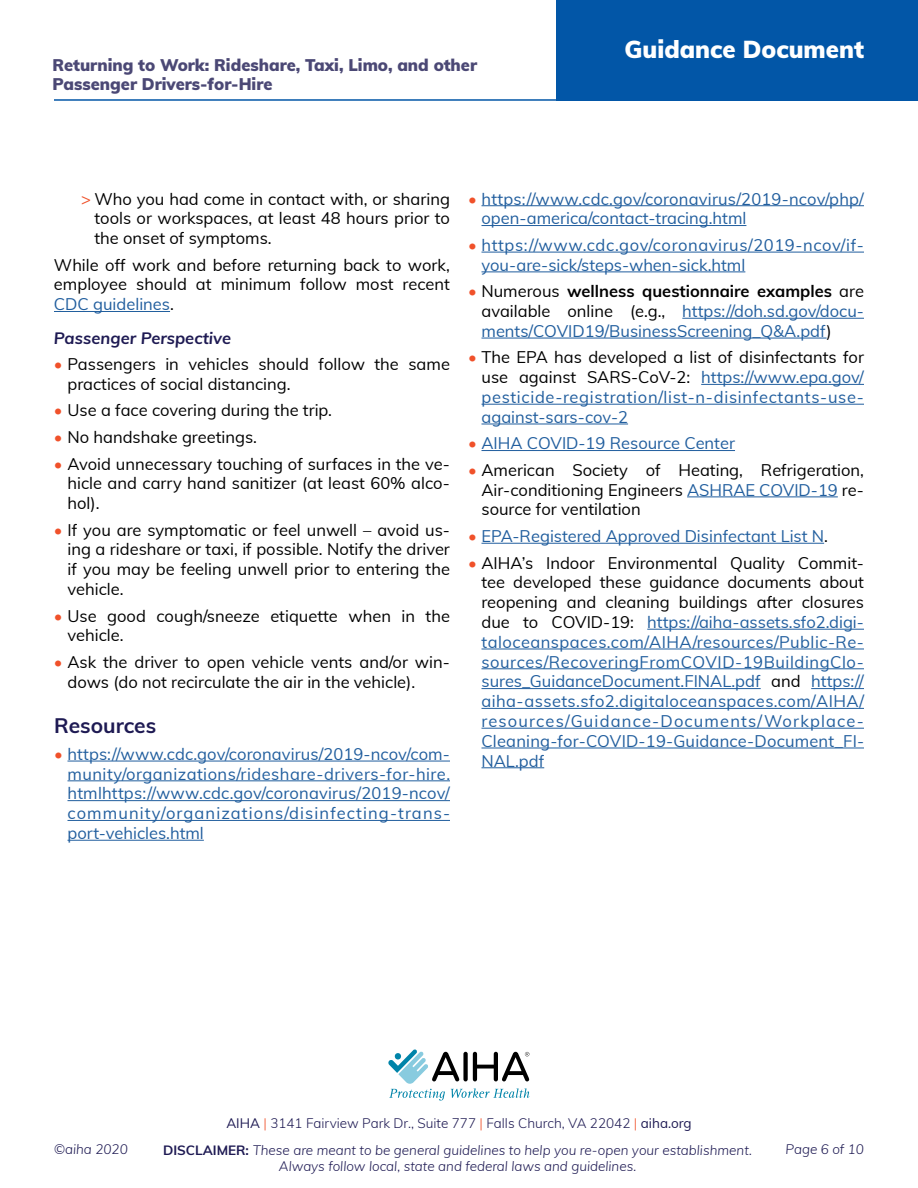
<style>
.page{position:relative;width:918px;height:1188px;background:#fff}
.page>*{position:absolute;margin:0;border:0;box-sizing:border-box;transform-origin:0 0}
.t1{font:900 24px "Muli";color:#fff}
.t2{font:700 21px "Muli";color:#1e1a53}
.t3{font:16.5px/19.8px "Muli";color:#215e9e;text-align:justify}
.t4{font:16.5px/19.8px "Muli";color:#000;text-align:justify}
.t5{font:16.5px/19.8px "Muli";letter-spacing:.035em;color:#215e9e}
.t6{font:900 16.5px/19.8px "Muli";color:#4b4875}
.t7{font:italic 700 16.5px "Muli";color:#1e1a53}
.t8{font:italic 300 13.5px/16.2px "Muli";color:#1e1a53;text-align:center}
.t9{font:300 13.5px "Muli";color:#1e1a53}
.s1{color:#f0512a}
.s2{color:#215e9e}
.s3{color:#000}
.s4{font-weight:700;color:#000}
.s5{font-weight:400}
.s6{font-weight:700;font-style:normal}
</style>
<div class="page">
<svg style="left:388px;top:1049px;width:142px;height:52px"></svg>
<hr style="left:54px;top:99px;width:537px;height:2px;background:#0256a7">
<div style="left:556px;top:0;width:362px;height:101px;background:#0256a7"></div>
<hr style="left:54px;top:311px;width:116px;height:1px;background:#215e9e">
<hr style="left:68px;top:761px;width:382px;height:1px;background:#215e9e">
<hr style="left:68px;top:780px;width:382px;height:1px;background:#215e9e">
<hr style="left:68px;top:800px;width:382px;height:1px;background:#215e9e">
<hr style="left:68px;top:820px;width:382px;height:1px;background:#215e9e">
<hr style="left:68px;top:840px;width:136px;height:1px;background:#215e9e">
<hr style="left:482px;top:205px;width:382px;height:1px;background:#215e9e">
<hr style="left:482px;top:225px;width:264px;height:1px;background:#215e9e">
<hr style="left:482px;top:252px;width:382px;height:1px;background:#215e9e">
<hr style="left:482px;top:271px;width:263px;height:1px;background:#215e9e">
<hr style="left:682px;top:318px;width:182px;height:1px;background:#215e9e">
<hr style="left:482px;top:338px;width:345px;height:1px;background:#215e9e">
<hr style="left:701px;top:384px;width:163px;height:1px;background:#215e9e">
<hr style="left:482px;top:404px;width:382px;height:1px;background:#215e9e">
<hr style="left:482px;top:424px;width:146px;height:1px;background:#215e9e">
<hr style="left:482px;top:450px;width:253px;height:1px;background:#215e9e">
<hr style="left:687px;top:496px;width:151px;height:1px;background:#215e9e">
<hr style="left:482px;top:543px;width:342px;height:1px;background:#215e9e">
<hr style="left:647px;top:629px;width:217px;height:1px;background:#215e9e">
<hr style="left:482px;top:649px;width:382px;height:1px;background:#215e9e">
<hr style="left:482px;top:668px;width:382px;height:1px;background:#215e9e">
<hr style="left:482px;top:688px;width:279px;height:1px;background:#215e9e">
<hr style="left:811px;top:688px;width:53px;height:1px;background:#215e9e">
<hr style="left:482px;top:708px;width:382px;height:1px;background:#215e9e">
<hr style="left:482px;top:728px;width:382px;height:1px;background:#215e9e">
<hr style="left:482px;top:748px;width:382px;height:1px;background:#215e9e">
<hr style="left:482px;top:767px;width:62px;height:1px;background:#215e9e">
<p class="t6" style="left:52px;top:54px;width:426px">Returning to Work: Rideshare, Taxi, Limo, and other<br>Passenger Drivers-for-Hire</p>
<h1 class="t1" style="left:625px;top:31px;width:241px">Guidance Document</h1>
<p class="t4" style="left:94px;top:188px;width:357px;text-indent:-13px"><span class="s1">&gt;</span> Who you had come in contact with, or sharing tools or workspaces, at least 48 hours prior to the onset of symptoms.</p>
<p class="t4" style="left:54px;top:254px;width:398px">While off work and before returning back to work, employee should at minimum follow most recent <span class="s2">CDC guidelines</span>.</p>
<p class="t7" style="left:54px;top:326px;width:179px">Passenger Perspective</p>
<p class="t4" style="left:67px;top:353px;width:384px;text-indent:-13px"><span class="s1">•</span> Passengers in vehicles should follow the same practices of social distancing.</p>
<p class="t4" style="left:54px;top:400px;width:280px"><span class="s1">•</span> Use a face covering during the trip.</p>
<p class="t4" style="left:54px;top:426px;width:204px"><span class="s1">•</span> No handshake greetings.</p>
<p class="t4" style="left:67px;top:453px;width:384px;text-indent:-13px"><span class="s1">•</span> Avoid unnecessary touching of surfaces in the ve&shy;hicle and carry hand sanitizer (at least 60% alco&shy;hol).</p>
<p class="t4" style="left:67px;top:519px;width:384px;text-indent:-13px"><span class="s1">•</span> If you are symptomatic or feel unwell – avoid us&shy;ing a rideshare or taxi, if possible. Notify the driver if you may be feeling unwell prior to entering the vehicle.</p>
<p class="t4" style="left:67px;top:605px;width:384px;text-indent:-13px"><span class="s1">•</span> Use good cough/sneeze etiquette when in the vehicle.</p>
<p class="t4" style="left:67px;top:651px;width:384px;text-indent:-13px"><span class="s1">•</span> Ask the driver to open vehicle vents and/or win&shy;dows (do not recirculate the air in the vehicle).</p>
<p class="t2" style="left:54px;top:710px;width:104px">Resources</p>
<p class="t3" style="left:67px;top:743px;width:384px;text-indent:-13px"><span class="s1">•</span> https://www.cdc.gov/coronavirus/2019-ncov/com&shy;munity/organizations/rideshare-drivers-for-hire. htmlhttps://www.cdc.gov/coronavirus/2019-ncov/ community/organizations/disinfecting-trans&shy;port-vehicles.html</p>
<p class="t3" style="left:481px;top:188px;width:384px;text-indent:-13px"><span class="s1">•</span> https://www.cdc.gov/coronavirus/2019-ncov/php/ open-america/contact-tracing.html</p>
<p class="t5" style="left:481px;top:234px;width:384px;text-indent:-13px"><span class="s1">•</span> https://www.cdc.gov/coronavirus/2019-ncov/if&shy;you-are-sick/steps-when-sick.html</p>
<p class="t3" style="left:481px;top:281px;width:384px;text-indent:-13px"><span class="s1">•</span> <span class="s3">Numerous</span> <span class="s4">wellness questionnaire examples</span> <span class="s3">are available online (e.g.,</span> https://doh.sd.gov/docu&shy;ments/COVID19/BusinessScreening_Q&amp;A.pdf<span class="s3">)</span></p>
<p class="t3" style="left:481px;top:347px;width:384px;text-indent:-13px"><span class="s1">•</span> <span class="s3">The EPA has developed a list of disinfectants for use against SARS-CoV-2:</span> https://www.epa.gov/ pesticide-registration/list-n-disinfectants-use&shy;against-sars-cov-2</p>
<p class="t3" style="left:468px;top:433px;width:269px"><span class="s1">•</span> AIHA COVID-19 Resource Center</p>
<p class="t4" style="left:481px;top:459px;width:384px;text-indent:-13px"><span class="s1">•</span> American Society of Heating, Refrigeration, Air-conditioning Engineers <span class="s2">ASHRAE COVID-19</span> re&shy;source for ventilation</p>
<p class="t3" style="left:468px;top:525px;width:361px"><span class="s1">•</span> EPA-Registered Approved Disinfectant List N<span class="s3">.</span></p>
<p class="t3" style="left:481px;top:552px;width:384px;text-indent:-13px"><span class="s1">•</span> <span class="s3">AIHA’s Indoor Environmental Quality Commit&shy;tee developed these guidance documents about reopening and cleaning buildings after closures due to COVID-19:</span> https://aiha-assets.sfo2.digi&shy;taloceanspaces.com/AIHA/resources/Public-Re&shy;sources/RecoveringFromCOVID-19BuildingClo&shy;sures_GuidanceDocument.FINAL.pdf <span class="s3">and</span> https:// aiha-assets.sfo2.digitaloceanspaces.com/AIHA/ resources/Guidance-Documents/Workplace-Cleaning-for-COVID-19-Guidance-Document_FI-NAL.pdf</p>
<p class="t9" style="left:226px;top:1113px;width:467px"><span class="s5">AIHA</span> <span class="s1">|</span> 3141 Fairview Park Dr., Suite 777 <span class="s1">|</span> Falls Church, VA 22042 <span class="s1">|</span> <span class="s5">aiha.org</span></p>
<p class="t8" style="left:54px;top:1141px;width:75px">©aiha 2020</p>
<p class="t8" style="left:786px;top:1141px;width:80px">Page 6 of 10</p>
<p class="t8" style="left:163px;top:1141px;width:590px"><span class="s6">DISCLAIMER:</span> These are meant to be general guidelines to help you re-open your establishment.<br>Always follow local, state and federal laws and guidelines.</p>
</div>
